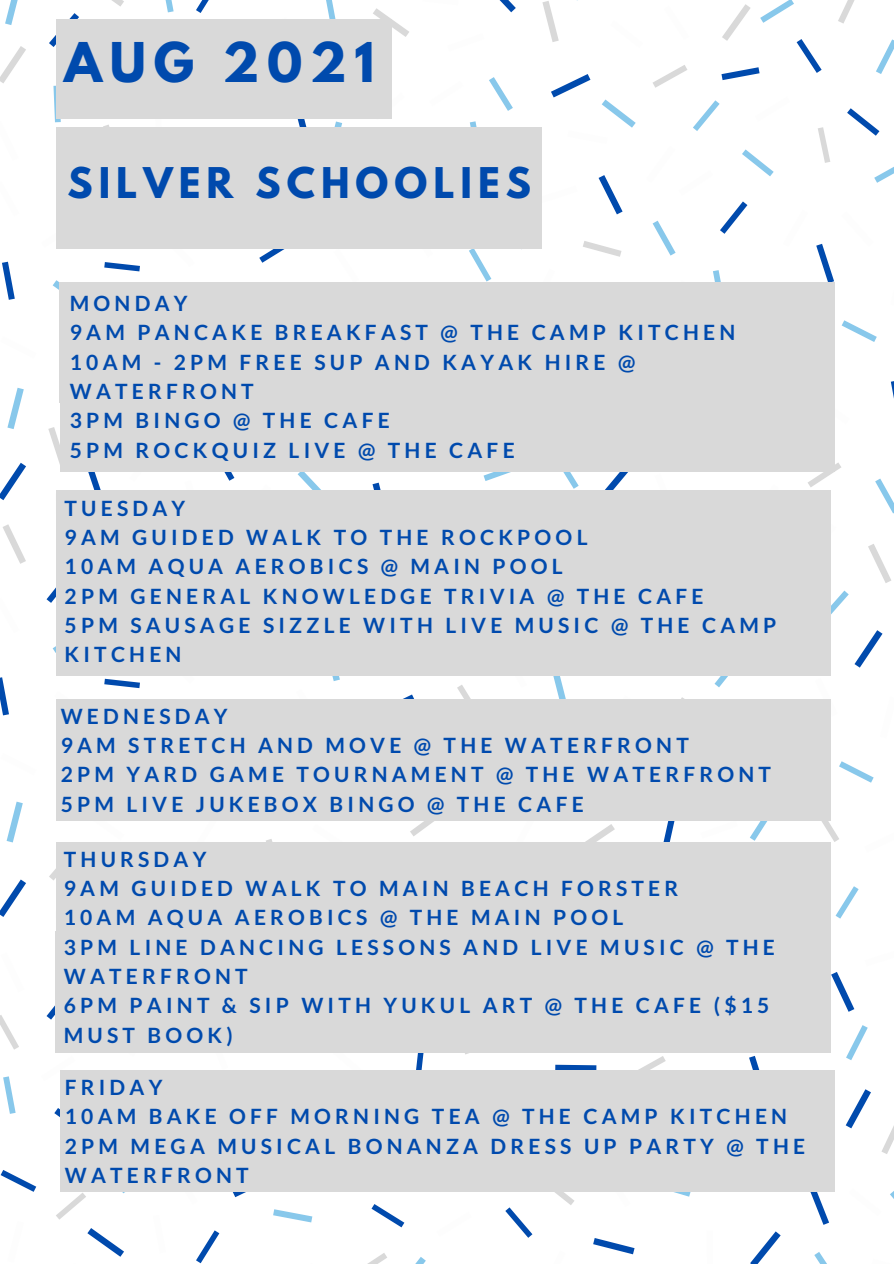
<style>
.page{position:relative;width:894px;height:1264px;background:#fff}
.page>*{position:absolute;margin:0;border:0;box-sizing:border-box;transform-origin:0 0}
.t1{font:700 48.45px "League Spartan";letter-spacing:.16em;color:#004aad}
.t2{font:700 37.5px "League Spartan";letter-spacing:.16em;color:#004aad}
.t3{font:700 21px/29.2px "Lato";letter-spacing:.2em;color:#004aad}
</style>
<div class="page">
<svg style="left:2px;top:262px;width:13px;height:38px"></svg>
<svg style="left:49px;top:13px;width:30px;height:34px"></svg>
<svg style="left:196px;top:0;width:13px;height:13px"></svg>
<svg style="left:104px;top:262px;width:36px;height:9px"></svg>
<svg style="left:47px;top:587px;width:9px;height:16px"></svg>
<svg style="left:0;top:677px;width:9px;height:38px"></svg>
<svg style="left:0;top:463px;width:26px;height:37px"></svg>
<svg style="left:88px;top:471px;width:18px;height:19px"></svg>
<svg style="left:211px;top:471px;width:23px;height:9px"></svg>
<svg style="left:372px;top:482px;width:9px;height:8px"></svg>
<svg style="left:603px;top:471px;width:32px;height:19px"></svg>
<svg style="left:890px;top:381px;width:3px;height:12px"></svg>
<svg style="left:854px;top:630px;width:28px;height:37px"></svg>
<svg style="left:816px;top:244px;width:17px;height:38px"></svg>
<svg style="left:720px;top:201px;width:27px;height:33px"></svg>
<svg style="left:593px;top:1238px;width:41px;height:16px"></svg>
<svg style="left:750px;top:1231px;width:30px;height:32px"></svg>
<svg style="left:505px;top:1207px;width:27px;height:30px"></svg>
<svg style="left:845px;top:1089px;width:25px;height:39px"></svg>
<svg style="left:749px;top:1056px;width:11px;height:14px"></svg>
<svg style="left:808px;top:1191px;width:20px;height:33px"></svg>
<svg style="left:104px;top:678px;width:36px;height:10px"></svg>
<svg style="left:47px;top:987px;width:9px;height:32px"></svg>
<svg style="left:0;top:879px;width:26px;height:38px"></svg>
<svg style="left:54px;top:1108px;width:6px;height:9px"></svg>
<svg style="left:232px;top:1191px;width:40px;height:6px"></svg>
<svg style="left:371px;top:1204px;width:33px;height:23px"></svg>
<svg style="left:504px;top:248px;width:23px;height:1px"></svg>
<svg style="left:598px;top:175px;width:24px;height:39px"></svg>
<svg style="left:259px;top:248px;width:35px;height:15px"></svg>
<svg style="left:1px;top:1170px;width:35px;height:21px"></svg>
<svg style="left:87px;top:1228px;width:37px;height:28px"></svg>
<svg style="left:555px;top:1064px;width:41px;height:6px"></svg>
<svg style="left:196px;top:1230px;width:23px;height:33px"></svg>
<svg style="left:403px;top:694px;width:11px;height:5px"></svg>
<svg style="left:415px;top:1052px;width:9px;height:18px"></svg>
<svg style="left:796px;top:39px;width:25px;height:34px"></svg>
<svg style="left:499px;top:0;width:16px;height:12px"></svg>
<svg style="left:292px;top:118px;width:16px;height:10px"></svg>
<svg style="left:847px;top:108px;width:32px;height:28px"></svg>
<svg style="left:721px;top:67px;width:38px;height:13px"></svg>
<svg style="left:830px;top:971px;width:24px;height:40px"></svg>
<svg style="left:661px;top:820px;width:14px;height:22px"></svg>
<svg style="left:5px;top:0;width:13px;height:25px"></svg>
<svg style="left:53px;top:86px;width:8px;height:36px"></svg>
<svg style="left:165px;top:0;width:8px;height:12px"></svg>
<svg style="left:53px;top:280px;width:6px;height:10px"></svg>
<svg style="left:7px;top:388px;width:17px;height:41px"></svg>
<svg style="left:53px;top:646px;width:3px;height:7px"></svg>
<svg style="left:552px;top:675px;width:16px;height:24px"></svg>
<svg style="left:483px;top:471px;width:37px;height:10px"></svg>
<svg style="left:554px;top:471px;width:24px;height:18px"></svg>
<svg style="left:875px;top:478px;width:18px;height:35px"></svg>
<svg style="left:830px;top:590px;width:18px;height:31px"></svg>
<svg style="left:839px;top:761px;width:34px;height:21px"></svg>
<svg style="left:714px;top:675px;width:27px;height:12px"></svg>
<svg style="left:841px;top:320px;width:35px;height:22px"></svg>
<svg style="left:652px;top:221px;width:23px;height:34px"></svg>
<svg style="left:713px;top:270px;width:8px;height:12px"></svg>
<svg style="left:814px;top:1252px;width:13px;height:11px"></svg>
<svg style="left:652px;top:1191px;width:38px;height:5px"></svg>
<svg style="left:7px;top:801px;width:16px;height:41px"></svg>
<svg style="left:3px;top:1076px;width:13px;height:37px"></svg>
<svg style="left:416px;top:1257px;width:10px;height:6px"></svg>
<svg style="left:273px;top:1209px;width:39px;height:13px"></svg>
<svg style="left:323px;top:675px;width:17px;height:6px"></svg>
<svg style="left:890px;top:1192px;width:3px;height:6px"></svg>
<svg style="left:468px;top:248px;width:23px;height:33px"></svg>
<svg style="left:120px;top:1191px;width:33px;height:2px"></svg>
<svg style="left:876px;top:39px;width:17px;height:35px"></svg>
<svg style="left:760px;top:0;width:33px;height:23px"></svg>
<svg style="left:326px;top:0;width:10px;height:19px"></svg>
<svg style="left:742px;top:149px;width:31px;height:27px"></svg>
<svg style="left:326px;top:121px;width:16px;height:7px"></svg>
<svg style="left:693px;top:100px;width:26px;height:31px"></svg>
<svg style="left:874px;top:167px;width:19px;height:16px"></svg>
<svg style="left:469px;top:121px;width:13px;height:7px"></svg>
<svg style="left:489px;top:77px;width:23px;height:34px"></svg>
<svg style="left:846px;top:1025px;width:21px;height:35px"></svg>
<svg style="left:749px;top:820px;width:25px;height:20px"></svg>
<svg style="left:835px;top:886px;width:23px;height:32px"></svg>
<svg style="left:0;top:46px;width:26px;height:37px"></svg>
<svg style="left:112px;top:0;width:12px;height:7px"></svg>
<svg style="left:103px;top:124px;width:18px;height:4px"></svg>
<svg style="left:3px;top:524px;width:23px;height:40px"></svg>
<svg style="left:48px;top:427px;width:13px;height:39px"></svg>
<svg style="left:868px;top:544px;width:23px;height:39px"></svg>
<svg style="left:807px;top:462px;width:34px;height:25px"></svg>
<svg style="left:638px;top:1056px;width:27px;height:14px"></svg>
<svg style="left:266px;top:839px;width:7px;height:3px"></svg>
<svg style="left:0;top:1015px;width:19px;height:34px"></svg>
<svg style="left:49px;top:869px;width:7px;height:11px"></svg>
<svg style="left:369px;top:1253px;width:18px;height:10px"></svg>
<svg style="left:585px;top:824px;width:29px;height:18px"></svg>
<svg style="left:542px;top:1191px;width:32px;height:14px"></svg>
<svg style="left:881px;top:1128px;width:12px;height:26px"></svg>
<svg style="left:583px;top:241px;width:38px;height:16px"></svg>
<svg style="left:56px;top:1193px;width:30px;height:26px"></svg>
<svg style="left:452px;top:1052px;width:18px;height:2px"></svg>
<svg style="left:457px;top:685px;width:14px;height:14px"></svg>
<svg style="left:410px;top:820px;width:35px;height:16px"></svg>
<svg style="left:818px;top:127px;width:12px;height:36px"></svg>
<svg style="left:838px;top:0;width:17px;height:24px"></svg>
<svg style="left:542px;top:1px;width:16px;height:41px"></svg>
<svg style="left:373px;top:8px;width:36px;height:29px"></svg>
<svg style="left:653px;top:65px;width:34px;height:23px"></svg>
<svg style="left:814px;top:807px;width:25px;height:35px"></svg>
<svg style="left:722px;top:4px;width:28px;height:37px"></svg>
<svg style="left:162px;top:248px;width:32px;height:1px"></svg>
<svg style="left:155px;top:118px;width:7px;height:10px"></svg>
<svg style="left:162px;top:675px;width:32px;height:1px"></svg>
<svg style="left:129px;top:471px;width:28px;height:1px"></svg>
<svg style="left:830px;top:524px;width:1px;height:32px"></svg>
<svg style="left:829px;top:699px;width:2px;height:17px"></svg>
<svg style="left:834px;top:395px;width:1px;height:29px"></svg>
<svg style="left:516px;top:820px;width:23px;height:1px"></svg>
<svg style="left:55px;top:931px;width:1px;height:16px"></svg>
<svg style="left:87px;top:820px;width:37px;height:1px"></svg>
<svg style="left:161px;top:820px;width:58px;height:1px"></svg>
<svg style="left:242px;top:471px;width:109px;height:19px"></svg>
<svg style="left:503px;top:675px;width:23px;height:1px"></svg>
<svg style="left:209px;top:1052px;width:19px;height:1px"></svg>
<svg style="left:101px;top:1052px;width:36px;height:1px"></svg>
<svg style="left:605px;top:1191px;width:25px;height:1px"></svg>
<svg style="left:408px;top:248px;width:25px;height:1px"></svg>
<svg style="left:173px;top:1191px;width:25px;height:1px"></svg>
<svg style="left:333px;top:1052px;width:34px;height:1px"></svg>
<svg style="left:551px;top:74px;width:84px;height:54px"></svg>
<svg style="left:374px;top:118px;width:18px;height:1px"></svg>
<svg style="left:700px;top:820px;width:37px;height:1px"></svg>
<div style="left:56px;top:19px;width:336px;height:99px;background:#d9d9d9"></div>
<div style="left:56px;top:128px;width:486px;height:120px;background:#d9d9d9"></div>
<div style="left:59px;top:282px;width:775px;height:120px;background:#d9d9d9"></div>
<div style="left:61px;top:351px;width:773px;height:120px;background:#d9d9d9"></div>
<div style="left:56px;top:490px;width:774px;height:120px;background:#d9d9d9"></div>
<div style="left:56px;top:555px;width:774px;height:120px;background:#d9d9d9"></div>
<div style="left:56px;top:699px;width:773px;height:121px;background:#d9d9d9"></div>
<div style="left:56px;top:842px;width:773px;height:120px;background:#d9d9d9"></div>
<div style="left:56px;top:931px;width:774px;height:121px;background:#d9d9d9"></div>
<div style="left:60px;top:1070px;width:773px;height:121px;background:#d9d9d9"></div>
<p class="t1" style="left:64px;top:38px;width:312px">AUG 2021</p>
<p class="t2" style="left:67px;top:164px;width:465px">SILVER SCHOOLIES</p>
<p class="t3" style="left:70px;top:288px;width:119px">MONDAY</p>
<p class="t3" style="left:70px;top:317px;width:667px">9AM PANCAKE BREAKFAST @ THE CAMP KITCHEN</p>
<p class="t3" style="left:70px;top:347px;width:566px">10AM - 2PM FREE SUP AND KAYAK HIRE @<br>WATERFRONT</p>
<p class="t3" style="left:70px;top:405px;width:321px">3PM BINGO @ THE CAFE</p>
<p class="t3" style="left:70px;top:435px;width:446px">5PM ROCKQUIZ LIVE @ THE CAFE</p>
<p class="t3" style="left:65px;top:493px;width:122px">TUESDAY</p>
<p class="t3" style="left:65px;top:522px;width:524px">9AM GUIDED WALK TO THE ROCKPOOL</p>
<p class="t3" style="left:65px;top:551px;width:499px">10AM AQUA AEROBICS @ MAIN POOL</p>
<p class="t3" style="left:65px;top:581px;width:640px">2PM GENERAL KNOWLEDGE TRIVIA @ THE CAFE</p>
<p class="t3" style="left:65px;top:610px;width:713px">5PM SAUSAGE SIZZLE WITH LIVE MUSIC @ THE CAMP<br>KITCHEN</p>
<p class="t3" style="left:61px;top:701px;width:168px">WEDNESDAY</p>
<p class="t3" style="left:61px;top:730px;width:629px">9AM STRETCH AND MOVE @ THE WATERFRONT</p>
<p class="t3" style="left:61px;top:759px;width:711px">2PM YARD GAME TOURNAMENT @ THE WATERFRONT</p>
<p class="t3" style="left:61px;top:789px;width:524px">5PM LIVE JUKEBOX BINGO @ THE CAFE</p>
<p class="t3" style="left:64px;top:844px;width:144px">THURSDAY</p>
<p class="t3" style="left:64px;top:873px;width:615px">9AM GUIDED WALK TO MAIN BEACH FORSTER</p>
<p class="t3" style="left:64px;top:902px;width:561px">10AM AQUA AEROBICS @ THE MAIN POOL</p>
<p class="t3" style="left:64px;top:932px;width:712px">3PM LINE DANCING LESSONS AND LIVE MUSIC @ THE<br>WATERFRONT</p>
<p class="t3" style="left:64px;top:990px;width:706px">6PM PAINT &amp; SIP WITH YUKUL ART @ THE CAFE ($15<br>MUST BOOK)</p>
<p class="t3" style="left:65px;top:1072px;width:99px">FRIDAY</p>
<p class="t3" style="left:65px;top:1101px;width:723px">10AM BAKE OFF MORNING TEA @ THE CAMP KITCHEN</p>
<p class="t3" style="left:65px;top:1130px;width:741px">2PM MEGA MUSICAL BONANZA DRESS UP PARTY @ THE<br>WATERFRONT</p>
</div>
